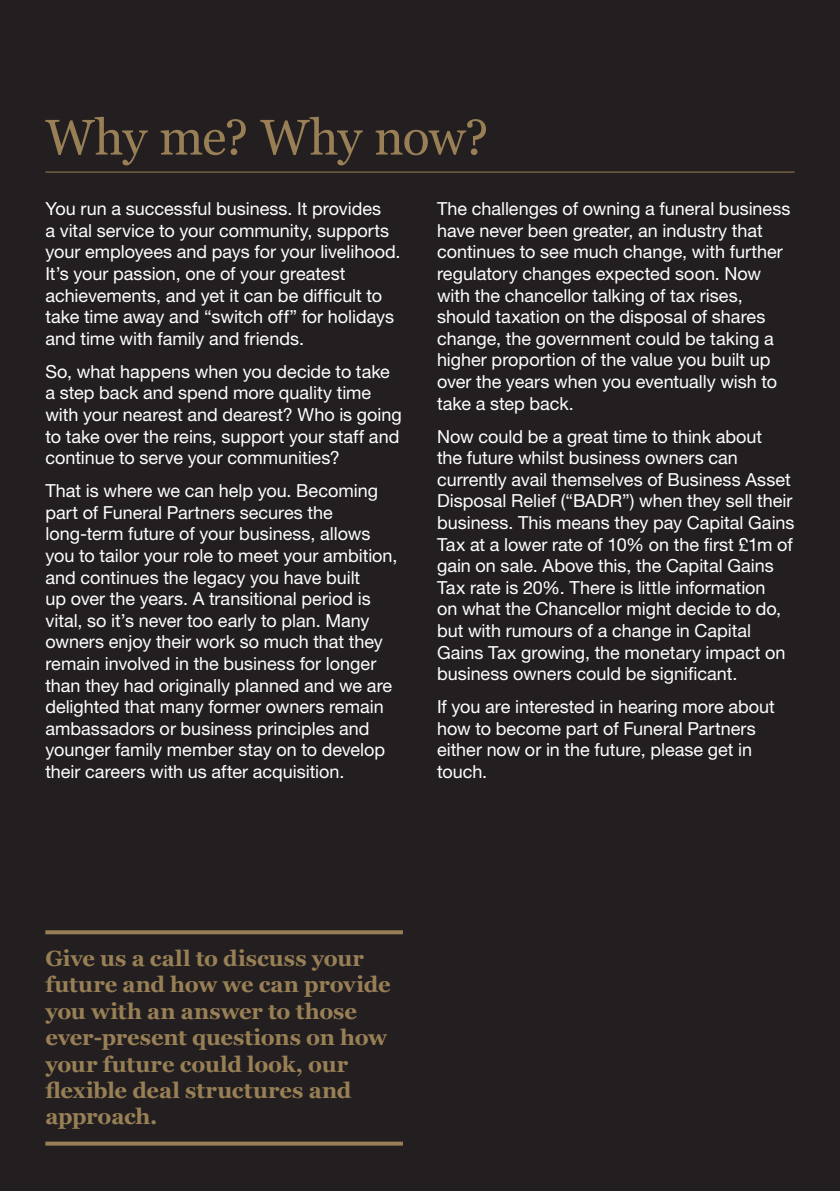
<style>
.page{position:relative;width:840px;height:1191px;background:#fff}
.page>*{position:absolute;margin:0;border:0;box-sizing:border-box;transform-origin:0 0}
.t1{font:50px "Georgia";letter-spacing:-.02em;color:#987f55}
.t2{font:700 22px/26.4px "Georgia";letter-spacing:-.005em;color:#987f55}
.t3{font:18px/21.6px "Helvetica Neue";color:#fff}
</style>
<div class="page">
<div style="left:0;top:0;width:839px;height:1191px;background:#231f20"></div>
<hr style="left:45px;top:172px;width:749px;height:1px;background:#987f55">
<svg style="left:45px;top:930px;width:358px;height:4px"></svg>
<svg style="left:45px;top:1141px;width:358px;height:4px"></svg>
<h1 class="t1" style="left:45px;top:101px;width:444px">Why me? Why now?</h1>
<p class="t3" style="left:45px;top:198px;width:356px">You run a successful business. It provides<br>a vital service to your community, supports your employees and pays for your livelihood.<br>It’s your passion, one of your greatest achievements, and yet it can be difficult to take time away and “switch off” for holidays and time with family and friends.</p>
<p class="t3" style="left:45px;top:360px;width:358px">So, what happens when you decide to take a step back and spend more quality time with your nearest and dearest? Who is going to take over the reins, support your staff and continue to serve your communities?</p>
<p class="t3" style="left:45px;top:479px;width:353px">That is where we can help you. Becoming part of Funeral Partners secures the long-term future of your business, allows you to tailor your role to meet your ambition, and continues the legacy you have built<br>up over the years. A transitional period is vital, so it’s never too early to plan. Many owners enjoy their work so much that they remain involved in the business for longer than they had originally planned and we are delighted that many former owners remain ambassadors or business principles and younger family member stay on to develop their careers with us after acquisition.</p>
<p class="t3" style="left:437px;top:198px;width:355px">The challenges of owning a funeral business have never been greater, an industry that continues to see much change, with further regulatory changes expected soon. Now with the chancellor talking of tax rises, should taxation on the disposal of shares change, the government could be taking a higher proportion of the value you built up over the years when you eventually wish to take a step back.</p>
<p class="t3" style="left:437px;top:425px;width:359px">Now could be a great time to think about<br>the future whilst business owners can currently avail themselves of Business Asset Disposal Relief (“BADR”) when they sell their business. This means they pay Capital Gains Tax at a lower rate of 10% on the first £1m of gain on sale. Above this, the Capital Gains Tax rate is 20%. There is little information<br>on what the Chancellor might decide to do, but with rumours of a change in Capital Gains Tax growing, the monetary impact on business owners could be significant.</p>
<p class="t3" style="left:437px;top:695px;width:339px">If you are interested in hearing more about how to become part of Funeral Partners either now or in the future, please get in touch.</p>
<p class="t2" style="left:45px;top:944px;width:346px">Give us a call to discuss your future and how we can provide you with an answer to those ever-present questions on how your future could look, our flexible deal structures and approach.</p>
</div>
